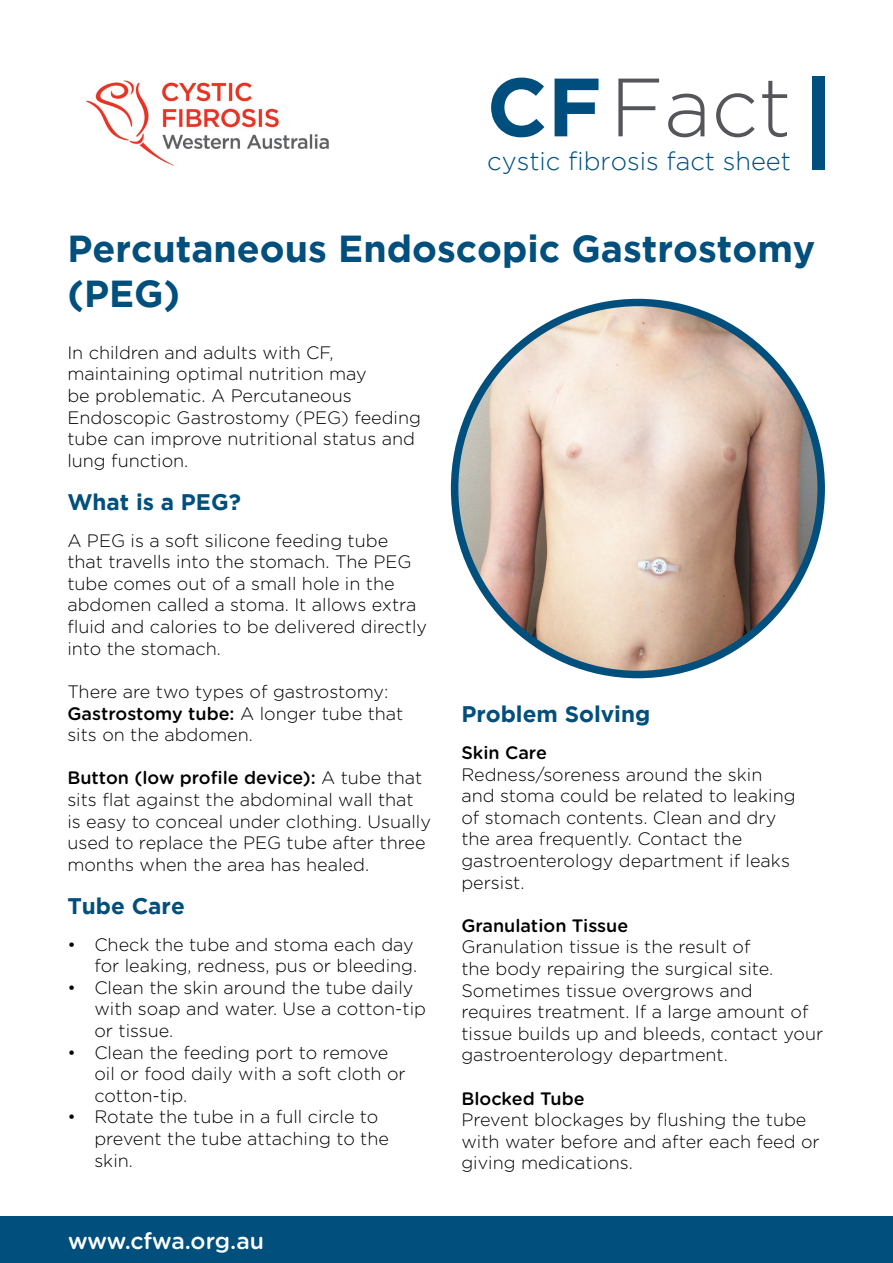
<style>
.page{position:relative;width:893px;height:1263px;background:#fff}
.page>*{position:absolute;margin:0;border:0;box-sizing:border-box;transform-origin:0 0}
.t1{font:300 82.5px "Gotham";color:#55565a}
.t2{font:700 37.5px/45px "Gotham";color:#004f7d}
.t3{font:300 25.5px "Gotham";color:#004e7d}
.t4{font:500 22.95px "Gotham Rounded";letter-spacing:-.005em;color:#fff}
.t5{font:700 22.5px "Gotham";color:#004f7d}
.t6{font:300 18px/21.6px "Gotham Rounded";color:#000}
.t7{font:500 18px "Gotham Rounded";color:#000}
.s1{font-weight:700;color:#004e7d}
.s2{font-weight:500}
</style>
<div class="page">
<div style="left:0;top:1216px;width:893px;height:47px;background:#004f7d"></div>
<div style="left:812px;top:76px;width:13px;height:94px;background:#004f7d"></div>
<img style="left:86px;top:80px;width:243px;height:86px">
<img style="left:455px;top:307px;width:366px;height:367px">
<h1 class="t1" style="left:487px;top:62px;width:306px"><span class="s1">CF</span> Fact</h1>
<h3 class="t3" style="left:487px;top:147px;width:305px">cystic fibrosis fact sheet</h3>
<h2 class="t2" style="left:67px;top:225px;width:750px">Percutaneous Endoscopic Gastrostomy (PEG)</h2>
<p class="t6" style="left:67px;top:341px;width:355px">In children and adults with CF, maintaining optimal nutrition may<br>be problematic. A Percutaneous<br>Endoscopic Gastrostomy (PEG) feeding tube can improve nutritional status and lung function.</p>
<p class="t5" style="left:67px;top:489px;width:175px">What is a PEG?</p>
<p class="t6" style="left:67px;top:529px;width:361px">A PEG is a soft silicone feeding tube that travells into the stomach. The PEG tube comes out of a small hole in the abdomen called a stoma. It allows extra fluid and calories to be delivered directly into the stomach.</p>
<p class="t6" style="left:67px;top:680px;width:338px">There are two types of gastrostomy:<br><span class="s2">Gastrostomy tube:</span> A longer tube that sits on the abdomen.</p>
<p class="t6" style="left:67px;top:766px;width:365px"><span class="s2">Button (low profile device):</span> A tube that sits flat against the abdominal wall that is easy to conceal under clothing. Usually used to replace the PEG tube after three months when the area has healed.</p>
<p class="t5" style="left:67px;top:893px;width:119px">Tube Care</p>
<p class="t6" style="left:67px;top:932px;width:351px;text-align:right">• Check the tube and stoma each day for leaking, redness, pus or bleeding.</p>
<p class="t6" style="left:94px;top:976px;width:333px;text-indent:-27px">• Clean the skin around the tube daily with soap and water. Use a cotton-tip or tissue.</p>
<p class="t6" style="left:94px;top:1040px;width:313px;text-indent:-27px">• Clean the feeding port to remove oil or food daily with a soft cloth or cotton-tip.</p>
<p class="t6" style="left:94px;top:1105px;width:296px;text-indent:-27px">• Rotate the tube in a full circle to prevent the tube attaching to the skin.</p>
<p class="t5" style="left:461px;top:701px;width:190px">Problem Solving</p>
<p class="t7" style="left:461px;top:740px;width:87px">Skin Care</p>
<p class="t6" style="left:461px;top:762px;width:336px">Redness/soreness around the skin and stoma could be related to leaking of stomach contents. Clean and dry the area frequently. Contact the gastroenterology department if leaks persist.</p>
<p class="t7" style="left:461px;top:912px;width:168px">Granulation Tissue</p>
<p class="t6" style="left:461px;top:935px;width:363px">Granulation tissue is the result of<br>the body repairing the surgical site.<br>Sometimes tissue overgrows and requires treatment. If a large amount of tissue builds up and bleeds, contact your gastroenterology department.</p>
<p class="t7" style="left:461px;top:1085px;width:125px">Blocked Tube</p>
<p class="t6" style="left:461px;top:1108px;width:360px">Prevent blockages by flushing the tube with water before and after each feed or giving medications.</p>
<p class="t4" style="left:68px;top:1224px;width:198px">www.cfwa.org.au</p>
</div>
